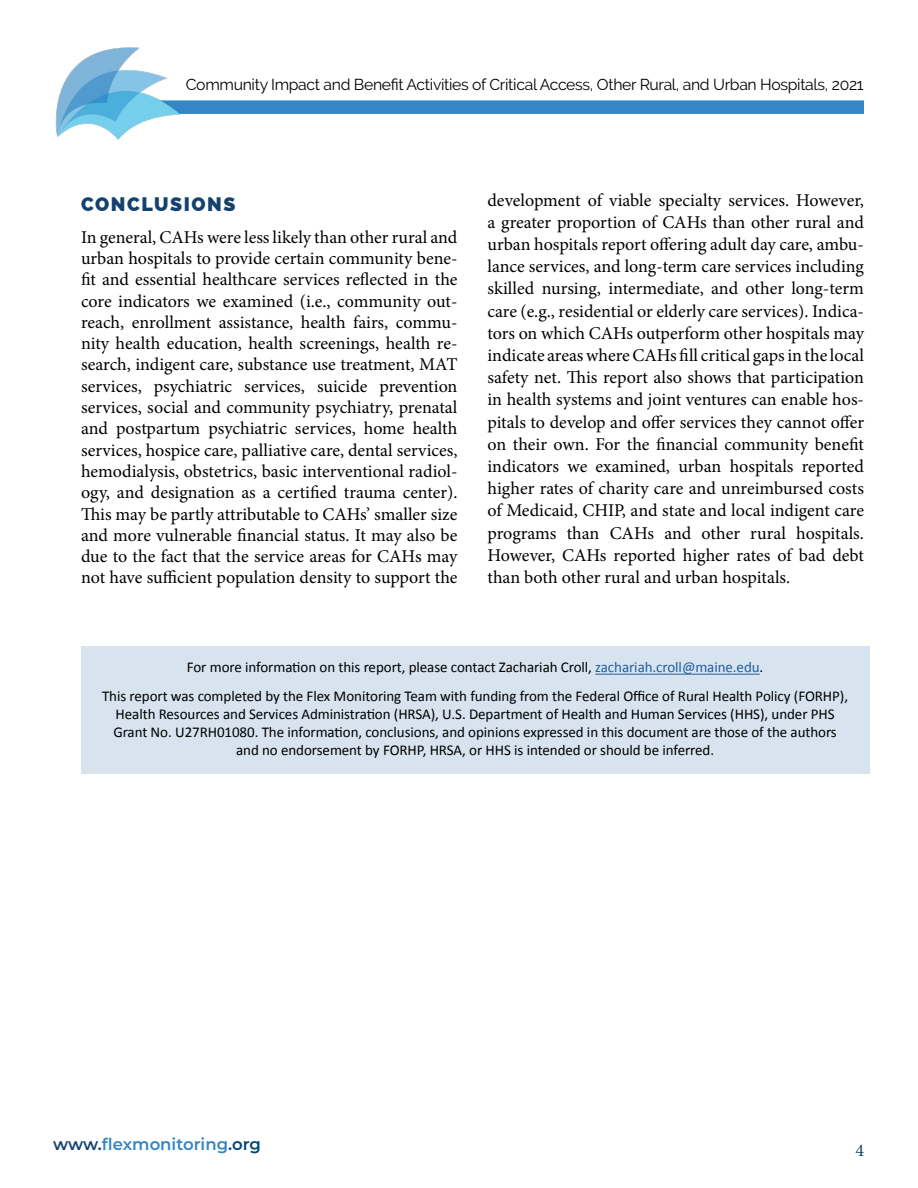
<style>
.page{position:relative;width:918px;height:1188px;background:#fff}
.page>*{position:absolute;margin:0;border:0;box-sizing:border-box;transform-origin:0 0}
.t1{font:800 19.5px "Raleway";letter-spacing:.08em;color:#14416d}
.t2{font:18px/22.2px "Minion Pro";letter-spacing:-.005em;color:#000;text-align:justify}
.t3{font:18px "Minion Pro";color:#15406d}
.t4{font:600 16.5px "Montserrat";color:#3486c5}
.t5{font:15.75px "Raleway";letter-spacing:-.02em;color:#000}
.t6{font:15px/18px "Calibri";letter-spacing:-.005em;color:#000;text-align:center}
.s1{color:#215e9e}
.s2{color:#14416d}
.s3{color:#004677}
</style>
<div class="page">
<div style="left:88px;top:100px;width:776px;height:14px;background:#3486c5"></div>
<img style="left:55px;top:47px;width:127px;height:93px">
<div style="left:81px;top:647px;width:788px;height:127px;background:#d7e4ef"></div>
<hr style="left:595px;top:674px;width:165px;height:1px;background:#215e9e">
<p class="t5" style="left:186px;top:76px;width:679px">Community Impact and Benefit Activities of Critical Access, Other Rural, and Urban Hospitals, 2021</p>
<p class="t1" style="left:81px;top:193px;width:156px">CONCLUSIONS</p>
<p class="t2" style="left:81px;top:226px;width:378px;line-height:21.3px">In general, CAHs were less likely than other rural and urban hospitals to provide certain community bene&shy;fit and essential healthcare services reflected in the core indicators we examined (i.e., community out&shy;reach, enrollment assistance, health fairs, commu&shy;nity health education, health screenings, health re&shy;search, indigent care, substance use treatment, MAT services, psychiatric services, suicide prevention services, social and community psychiatry, prenatal and postpartum psychiatric services, home health services, hospice care, palliative care, dental services, hemodialysis, obstetrics, basic interventional radiol&shy;ogy, and designation as a certified trauma center).<br>This may be partly attributable to CAHs’ smaller size and more vulnerable financial status. It may also be due to the fact that the service areas for CAHs may not have sufficient population density to support the</p>
<p class="t2" style="left:487px;top:189px;width:378px">development of viable specialty services. However, a greater proportion of CAHs than other rural and urban hospitals report offering adult day care, ambu&shy;lance services, and long-term care services including skilled nursing, intermediate, and other long-term care (e.g., residential or elderly care services). Indica&shy;tors on which CAHs outperform other hospitals may indicate areas where CAHs fill critical gaps in the local safety net. This report also shows that participation in health systems and joint ventures can enable hos&shy;pitals to develop and offer services they cannot offer on their own. For the financial community benefit indicators we examined, urban hospitals reported higher rates of charity care and unreimbursed costs of Medicaid, CHIP, and state and local indigent care programs than CAHs and other rural hospitals.<br>However, CAHs reported higher rates of bad debt than both other rural and urban hospitals.</p>
<p class="t6" style="left:102px;top:653px;width:748px;line-height:28.8px">For more information on this report, please contact Zachariah Croll, <span class="s1">zachariah.croll@maine.edu</span>.<br>This report was completed by the Flex Monitoring Team with funding from the Federal Office of Rural Health Policy (FORHP),</p>
<p class="t6" style="left:113px;top:705px;width:725px">Health Resources and Services Administration (HRSA), U.S. Department of Health and Human Services (HHS), under PHS<br>Grant No. U27RH01080. The information, conclusions, and opinions expressed in this document are those of the authors and no endorsement by FORHP, HRSA, or HHS is intended or should be inferred.</p>
<p class="t4" style="left:53px;top:1132px;width:209px"><span class="s2">www.</span>flexmonitoring<span class="s2">.</span><span class="s3">org</span></p>
<p class="t3" style="left:855px;top:1139px;width:10px">4</p>
</div>
